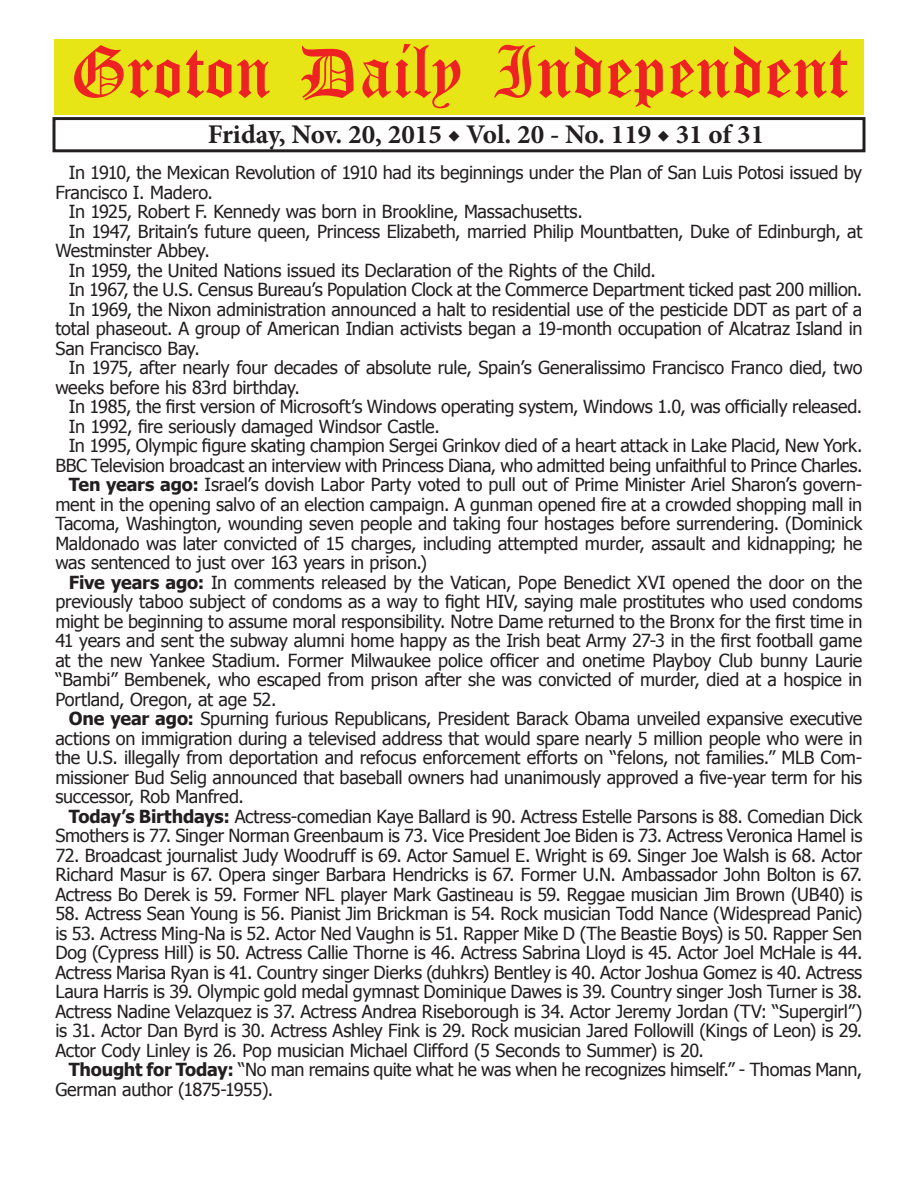
<style>
.page{position:relative;width:918px;height:1188px;background:#fff}
.page>*{position:absolute;margin:0;border:0;box-sizing:border-box;transform-origin:0 0}
.t1{font:54px "Old English Five";color:#ee2123}
.t2{font:700 27px "Minion Pro";color:#231f20}
.t3{font:18px/19.5px "Tahoma";letter-spacing:-.015em;color:#231f20;text-align:justify}
.s1{font-weight:700}
</style>
<div class="page">
<div style="left:52px;top:117px;width:814px;height:35px;border:3px solid #231f20"></div>
<div style="left:54px;top:40px;width:810px;height:75px;background:#e7e515"></div>
<h1 class="t1" style="left:70px;top:47px;width:779px">Groton Daily Independent</h1>
<h2 class="t2" style="left:208px;top:116px;width:558px">Friday, Nov. 20, 2015 ◆ Vol. 20 - No. 119 ◆ 31 of 31</h2>
<p class="t3" style="left:69px;top:162px;width:795px">In 1910, the Mexican Revolution of 1910 had its beginnings under the Plan of San Luis Potosi issued by</p>
<p class="t3" style="left:55px;top:182px;width:159px">Francisco I. Madero.</p>
<p class="t3" style="left:69px;top:201px;width:515px">In 1925, Robert F. Kennedy was born in Brookline, Massachusetts.</p>
<p class="t3" style="left:69px;top:221px;width:795px">In 1947, Britain’s future queen, Princess Elizabeth, married Philip Mountbatten, Duke of Edinburgh, at</p>
<p class="t3" style="left:55px;top:240px;width:156px">Westminster Abbey.</p>
<p class="t3" style="left:69px;top:260px;width:589px">In 1959, the United Nations issued its Declaration of the Rights of the Child.</p>
<p class="t3" style="left:69px;top:279px;width:795px">In 1967, the U.S. Census Bureau’s Population Clock at the Commerce Department ticked past 200 million.</p>
<p class="t3" style="left:69px;top:299px;width:795px">In 1969, the Nixon administration announced a halt to residential use of the pesticide DDT as part of a</p>
<p class="t3" style="left:55px;top:318px;width:809px">total phaseout. A group of American Indian activists began a 19-month occupation of Alcatraz Island in</p>
<p class="t3" style="left:55px;top:338px;width:146px">San Francisco Bay.</p>
<p class="t3" style="left:69px;top:357px;width:795px">In 1975, after nearly four decades of absolute rule, Spain’s Generalissimo Francisco Franco died, two</p>
<p class="t3" style="left:55px;top:377px;width:246px">weeks before his 83rd birthday.</p>
<p class="t3" style="left:69px;top:396px;width:795px">In 1985, the first version of Microsoft’s Windows operating system, Windows 1.0, was officially released.</p>
<p class="t3" style="left:69px;top:416px;width:373px">In 1992, fire seriously damaged Windsor Castle.</p>
<p class="t3" style="left:69px;top:435px;width:795px">In 1995, Olympic figure skating champion Sergei Grinkov died of a heart attack in Lake Placid, New York.</p>
<p class="t3" style="left:55px;top:455px;width:809px">BBC Television broadcast an interview with Princess Diana, who admitted being unfaithful to Prince Charles.</p>
<p class="t3" style="left:69px;top:474px;width:795px"><span class="s1">Ten years ago:</span> Israel’s dovish Labor Party voted to pull out of Prime Minister Ariel Sharon’s govern-</p>
<p class="t3" style="left:55px;top:494px;width:808px">ment in the opening salvo of an election campaign. A gunman opened fire at a crowded shopping mall in</p>
<p class="t3" style="left:55px;top:513px;width:809px">Tacoma, Washington, wounding seven people and taking four hostages before surrendering. (Dominick</p>
<p class="t3" style="left:55px;top:533px;width:809px">Maldonado was later convicted of 15 charges, including attempted murder, assault and kidnapping; he</p>
<p class="t3" style="left:55px;top:552px;width:373px">was sentenced to just over 163 years in prison.)</p>
<p class="t3" style="left:69px;top:572px;width:795px"><span class="s1">Five years ago:</span> In comments released by the Vatican, Pope Benedict XVI opened the door on the</p>
<p class="t3" style="left:55px;top:591px;width:809px">previously taboo subject of condoms as a way to fight HIV, saying male prostitutes who used condoms</p>
<p class="t3" style="left:55px;top:611px;width:809px">might be beginning to assume moral responsibility. Notre Dame returned to the Bronx for the first time in</p>
<p class="t3" style="left:55px;top:630px;width:808px">41 years and sent the subway alumni home happy as the Irish beat Army 27-3 in the first football game</p>
<p class="t3" style="left:55px;top:650px;width:809px">at the new Yankee Stadium. Former Milwaukee police officer and onetime Playboy Club bunny Laurie</p>
<p class="t3" style="left:55px;top:669px;width:809px">“Bambi” Bembenek, who escaped from prison after she was convicted of murder, died at a hospice in</p>
<p class="t3" style="left:55px;top:689px;width:223px">Portland, Oregon, at age 52.</p>
<p class="t3" style="left:69px;top:708px;width:795px"><span class="s1">One year ago:</span> Spurning furious Republicans, President Barack Obama unveiled expansive executive</p>
<p class="t3" style="left:55px;top:728px;width:809px">actions on immigration during a televised address that would spare nearly 5 million people who were in</p>
<p class="t3" style="left:55px;top:747px;width:809px">the U.S. illegally from deportation and refocus enforcement efforts on “felons, not families.” MLB Com-</p>
<p class="t3" style="left:55px;top:766px;width:808px">missioner Bud Selig announced that baseball owners had unanimously approved a five-year term for his</p>
<p class="t3" style="left:55px;top:786px;width:190px">successor, Rob Manfred.</p>
<p class="t3" style="left:69px;top:805px;width:795px"><span class="s1">Today’s Birthdays:</span> Actress-comedian Kaye Ballard is 90. Actress Estelle Parsons is 88. Comedian Dick</p>
<p class="t3" style="left:55px;top:825px;width:809px">Smothers is 77. Singer Norman Greenbaum is 73. Vice President Joe Biden is 73. Actress Veronica Hamel is</p>
<p class="t3" style="left:55px;top:844px;width:809px">72. Broadcast journalist Judy Woodruff is 69. Actor Samuel E. Wright is 69. Singer Joe Walsh is 68. Actor Richard Masur is 67. Opera singer Barbara Hendricks is 67. Former U.N. Ambassador John Bolton is 67.<br>Actress Bo Derek is 59. Former NFL player Mark Gastineau is 59. Reggae musician Jim Brown (UB40) is</p>
<p class="t3" style="left:55px;top:903px;width:809px">58. Actress Sean Young is 56. Pianist Jim Brickman is 54. Rock musician Todd Nance (Widespread Panic) is 53. Actress Ming-Na is 52. Actor Ned Vaughn is 51. Rapper Mike D (The Beastie Boys) is 50. Rapper Sen Dog (Cypress Hill) is 50. Actress Callie Thorne is 46. Actress Sabrina Lloyd is 45. Actor Joel McHale is 44.<br>Actress Marisa Ryan is 41. Country singer Dierks (duhkrs) Bentley is 40. Actor Joshua Gomez is 40. Actress Laura Harris is 39. Olympic gold medal gymnast Dominique Dawes is 39. Country singer Josh Turner is 38.<br>Actress Nadine Velazquez is 37. Actress Andrea Riseborough is 34. Actor Jeremy Jordan (TV: “Supergirl”) is 31. Actor Dan Byrd is 30. Actress Ashley Fink is 29. Rock musician Jared Followill (Kings of Leon) is 29.<br>Actor Cody Linley is 26. Pop musician Michael Clifford (5 Seconds to Summer) is 20.</p>
<p class="t3" style="left:55px;top:1059px;width:809px;text-indent:14px"><span class="s1">Thought for Today:</span> “No man remains quite what he was when he recognizes himself.” - Thomas Mann,<br>German author (1875-1955).</p>
</div>
